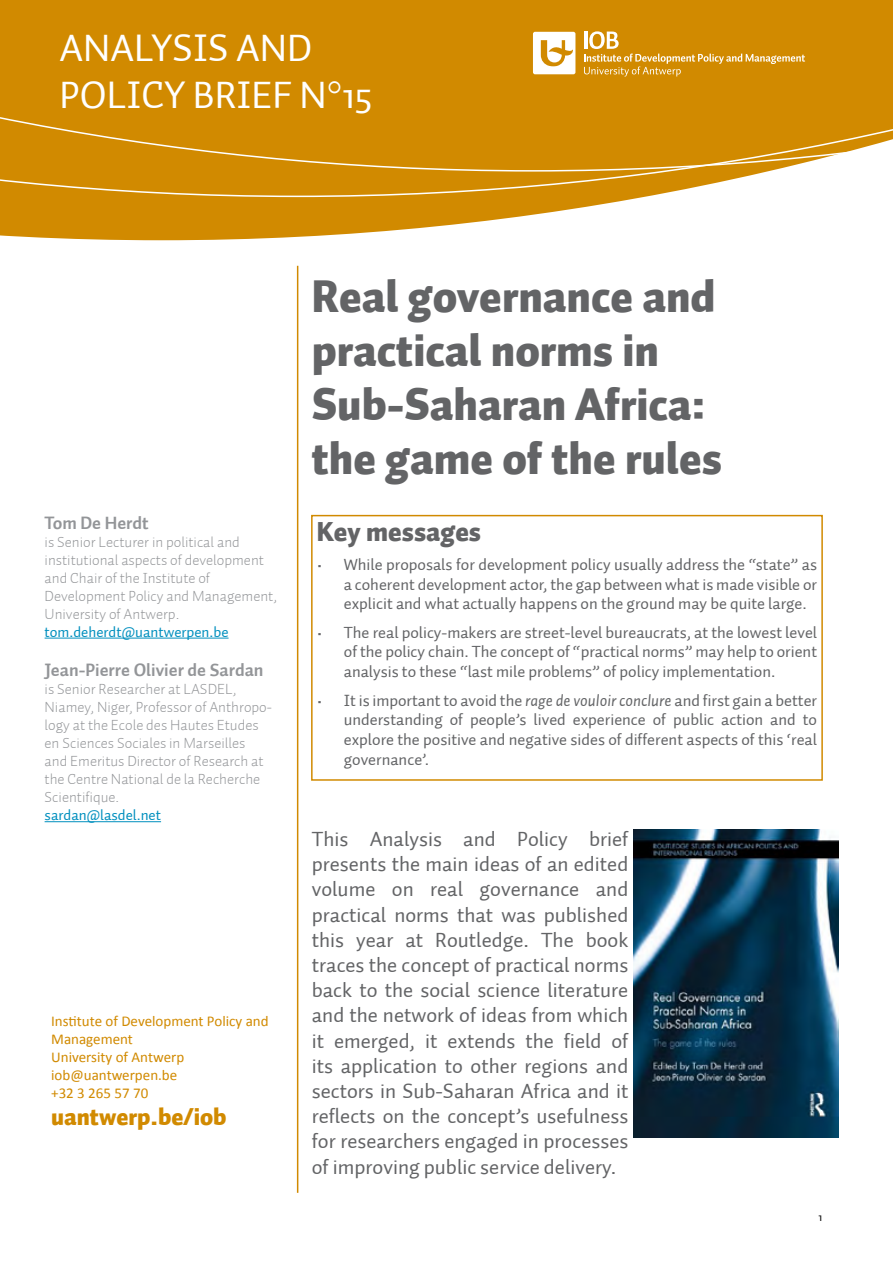
<style>
.page{position:relative;width:893px;height:1263px;background:#fff}
.page>*{position:absolute;margin:0;border:0;box-sizing:border-box;transform-origin:0 0}
.t1{font:900 45px/54px "Auto 1";color:#636466}
.t2{font:39px/46.8px "Auto 1";color:#fff}
.t3{font:900 27px "Auto 1";color:#636466}
.t4{font:900 24px "Auto 1";color:#d18a00}
.t5{font:21px/25.2px "Auto 1";color:#636466;text-align:justify}
.t6{font:700 18px "Auto 1";color:#939598}
.t7{font:16.5px/19.8px "Auto 1";color:#636466;text-align:justify}
.t8{font:300 15px/18px "Auto 1";color:#939598}
.t9{font:15px/18px "Calibri";color:#d18a00}
.t10{font:15px "Auto 1";color:#008fbe}
.t11{font:12px "Auto 1";color:#000}
.s1{font-style:italic}
</style>
<div class="page">
<svg style="left:0;top:197px;width:643px;height:43px;fill:#d18a00"></svg>
<svg style="left:0;top:172px;width:765px;height:25px;background:#d69820"></svg>
<div style="left:0;top:0;width:893px;height:172px;background:#d18a00"></div>
<hr style="left:45px;top:638px;width:184px;height:1px;background:#008fbe">
<hr style="left:45px;top:821px;width:116px;height:1px;background:#008fbe">
<div style="left:311px;top:515px;width:512px;height:266px;border:2px solid #d18a00"></div>
<svg style="left:298px;top:1102px;width:1px;height:27px"></svg>
<img style="left:633px;top:829px;width:206px;height:308px">
<svg style="left:584px;top:31px;width:221px;height:46px;background:#d6971d"></svg>
<svg style="left:533px;top:32px;width:42px;height:42px"></svg>
<hr style="left:297px;top:266px;width:1px;height:927px;background:#d18a00">
<h2 class="t2" style="left:60px;top:26px;width:314px">Analysis and<br>Policy Brief n°15</h2>
<p class="t6" style="left:45px;top:511px;width:106px">Tom De Herdt</p>
<p class="t8" style="left:45px;top:533px;width:234px">is Senior Lecturer in political and institutional aspects of development and Chair of the Institute of<br>Development Policy and Management,<br>University of Antwerp.</p>
<p class="t10" style="left:45px;top:622px;width:185px">tom.deherdt@uantwerpen.be</p>
<p class="t6" style="left:45px;top:658px;width:221px">Jean-Pierre Olivier de Sardan</p>
<p class="t8" style="left:45px;top:680px;width:229px">is Senior Researcher at LASDEL,<br>Niamey, Niger, Professor of Anthropo&shy;logy at the Ecole des Hautes Etudes en Sciences Sociales in Marseilles and Emeritus Director of Research at the Centre National de la Recherche<br>Scientifique.</p>
<p class="t10" style="left:45px;top:806px;width:118px">sardan@lasdel.net</p>
<p class="t9" style="left:51px;top:1012px;width:219px">Institute of Development Policy and<br>Management<br>University of Antwerp iob@uantwerpen.be<br>+32 3 265 57 70</p>
<h3 class="t4" style="left:51px;top:1100px;width:177px">uantwerp.be/iob</h3>
<h1 class="t1" style="left:312px;top:271px;width:412px">Real governance and practical norms in<br>Sub-Saharan Africa: the game of the rules</h1>
<h3 class="t3" style="left:317px;top:514px;width:166px">Key messages</h3>
<p class="t7" style="left:344px;top:554px;width:475px;text-indent:-27px">• While proposals for development policy usually address the “state” as a coherent development actor, the gap between what is made visible or explicit and what actually happens on the ground may be quite large.</p>
<p class="t7" style="left:344px;top:622px;width:475px;text-indent:-27px">• The real policy-makers are street-level bureaucrats, at the lowest level of the policy chain. The concept of “practical norms” may help to orient analysis to these “last mile problems” of policy implementation.</p>
<p class="t7" style="left:344px;top:690px;width:475px;text-indent:-27px">• It is important to avoid the <span class="s1">rage de vouloir conclure</span> and first gain a better understanding of people’s lived experience of public action and to explore the positive and negative sides of different aspects of this ‘real governance’.</p>
<p class="t5" style="left:312px;top:827px;width:318px">This Analysis and Policy brief presents the main ideas of an edited volume on real governance and practical norms that was published this year at Routledge. The book traces the concept of practical norms back to the social science literature and the network of ideas from which it emerged, it extends the field of its application to other regions and sectors in Sub-Saharan Africa and it reflects on the concept’s usefulness for researchers engaged in processes of improving public service delivery.</p>
<p class="t11" style="left:818px;top:1209px;width:5px">1</p>
</div>
